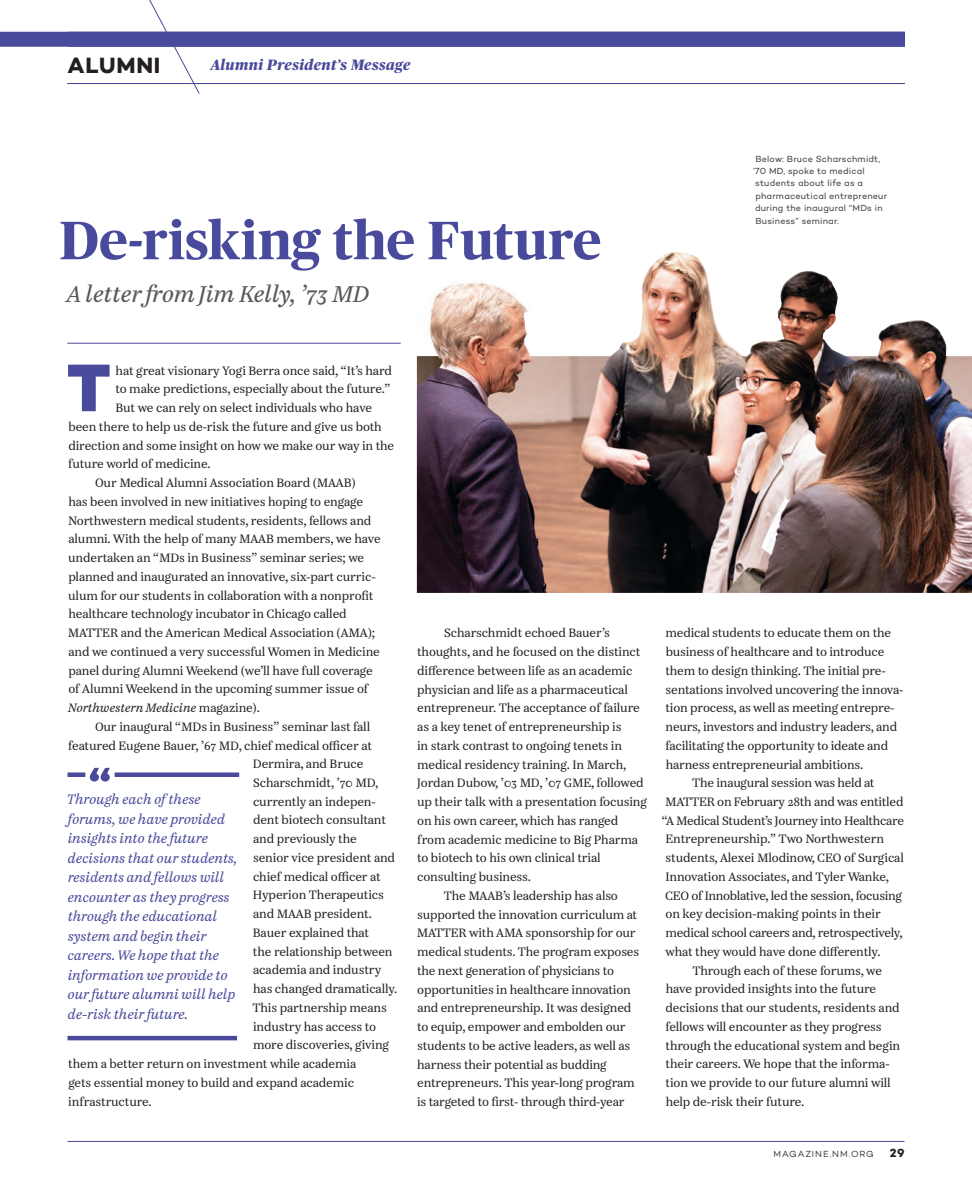
<style>
.page{position:relative;width:972px;height:1188px;background:#fff}
.page>*{position:absolute;margin:0;border:0;box-sizing:border-box;transform-origin:0 0}
.t1{font:800 68.55px "Campton";color:#494a9b}
.t2{font:700 54px "Publico Headline";letter-spacing:.01em;color:#494a9b}
.t3{font:italic 22.5px "Casus Pro";letter-spacing:-.01em;color:#57585a}
.t4{font:700 22.5px "Campton";letter-spacing:.035em;color:#231f20}
.t5{font:italic 800 15px "Publico Headline";letter-spacing:.03em;color:#494a9b}
.t6{font:italic 13.5px/19.5px "Casus Pro";letter-spacing:-.01em;color:#494a9b}
.t7{font:12px "Casus Pro";letter-spacing:-.01em;color:#231f20}
.t8{font:italic 12px "Casus Pro";letter-spacing:-.01em;color:#231f20}
.t9{font:700 12px "Campton";color:#231f20}
.t10{font:9px/12.3px "Campton";letter-spacing:.02em;color:#494a4b}
.t11{font:300 9px "Campton";letter-spacing:.095em;color:#231f20}
.s1{font-style:normal}
</style>
<div class="page">
<hr style="left:68px;top:1141px;width:836px;height:1px;background:#494a9b">
<div style="left:0;top:32px;width:904px;height:15px;background:#494a9b"></div>
<div style="left:68px;top:32px;width:837px;height:15px;background:#494a9b"></div>
<hr style="left:68px;top:83px;width:837px;height:1px;background:#494a9b">
<svg style="left:142px;top:0;width:58px;height:94px"></svg>
<hr style="left:68px;top:83px;width:836px;height:1px;background:#494a9b">
<img style="left:417px;top:254px;width:555px;height:339px">
<hr style="left:67px;top:343px;width:334px;height:1px;background:#494a9b">
<svg style="left:90px;top:768px;width:20px;height:14px"></svg>
<div style="left:68px;top:772px;width:17px;height:5px;background:#494a9b"></div>
<div style="left:115px;top:772px;width:124px;height:5px;background:#494a9b"></div>
<hr style="left:68px;top:1036px;width:169px;height:4px;background:#494a9b">
<h3 class="t4" style="left:68px;top:51px;width:94px">ALUMNI</h3>
<p class="t5" style="left:210px;top:54px;width:202px">Alumni President’s Message</p>
<h2 class="t2" style="left:60px;top:202px;width:543px">De-risking the Future</h2>
<h3 class="t3" style="left:67px;top:279px;width:304px">A letter from Jim Kelly, ’73 MD</h3>
<p class="t10" style="left:753px;top:152px;width:136px">Below: Bruce Scharschmidt, ’70 MD, spoke to medical students about life as a pharmaceutical entrepreneur during the inaugural “MDs in<br>Business” seminar.</p>
<h1 class="t1" style="left:67px;top:344px;width:46px">T</h1>
<p class="t7" style="left:116px;top:362px;width:278px">hat great visionary Yogi Berra once said, “It’s hard</p>
<p class="t7" style="left:116px;top:381px;width:276px">to make predictions, especially about the future.”</p>
<p class="t7" style="left:115px;top:400px;width:258px">But we can rely on select individuals who have</p>
<p class="t7" style="left:68px;top:419px;width:315px">been there to help us de-risk the future and give us both</p>
<p class="t7" style="left:68px;top:437px;width:327px">direction and some insight on how we make our way in the</p>
<p class="t7" style="left:68px;top:456px;width:144px">future world of medicine.</p>
<p class="t7" style="left:95px;top:475px;width:262px">Our Medical Alumni Association Board (MAAB)</p>
<p class="t7" style="left:68px;top:494px;width:296px">has been involved in new initiatives hoping to engage</p>
<p class="t7" style="left:68px;top:512px;width:305px">Northwestern medical students, residents, fellows and</p>
<p class="t7" style="left:68px;top:531px;width:314px">alumni. With the help of many MAAB members, we have</p>
<p class="t7" style="left:68px;top:550px;width:298px">undertaken an “MDs in Business” seminar series; we</p>
<p class="t7" style="left:68px;top:569px;width:309px">planned and inaugurated an innovative, six-part curric-</p>
<p class="t7" style="left:68px;top:587px;width:307px">ulum for our students in collaboration with a nonprofit</p>
<p class="t7" style="left:68px;top:606px;width:280px">healthcare technology incubator in Chicago called</p>
<p class="t7" style="left:68px;top:625px;width:309px">MATTER and the American Medical Association (AMA);</p>
<p class="t7" style="left:68px;top:644px;width:313px">and we continued a very successful Women in Medicine</p>
<p class="t7" style="left:68px;top:662px;width:306px">panel during Alumni Weekend (we’ll have full coverage</p>
<p class="t7" style="left:68px;top:681px;width:302px">of Alumni Weekend in the upcoming summer issue of</p>
<p class="t8" style="left:68px;top:700px;width:193px">Northwestern Medicine <span class="s1">magazine).</span></p>
<p class="t7" style="left:95px;top:719px;width:277px">Our inaugural “MDs in Business” seminar last fall</p>
<p class="t7" style="left:68px;top:737px;width:305px">featured Eugene Bauer, ’67 MD, chief medical officer at</p>
<p class="t7" style="left:253px;top:756px;width:112px">Dermira, and Bruce</p>
<p class="t7" style="left:253px;top:775px;width:127px">Scharschmidt, ’70 MD,</p>
<p class="t7" style="left:253px;top:794px;width:124px">currently an indepen-</p>
<p class="t7" style="left:253px;top:812px;width:135px">dent biotech consultant</p>
<p class="t7" style="left:253px;top:831px;width:105px">and previously the</p>
<p class="t7" style="left:253px;top:850px;width:144px">senior vice president and</p>
<p class="t7" style="left:253px;top:868px;width:129px">chief medical officer at</p>
<p class="t7" style="left:253px;top:887px;width:133px">Hyperion Therapeutics</p>
<p class="t7" style="left:253px;top:906px;width:120px">and MAAB president.</p>
<p class="t7" style="left:253px;top:925px;width:118px">Bauer explained that</p>
<p class="t7" style="left:253px;top:943px;width:141px">the relationship between</p>
<p class="t7" style="left:253px;top:962px;width:130px">academia and industry</p>
<p class="t7" style="left:253px;top:981px;width:146px">has changed dramatically.</p>
<p class="t7" style="left:252px;top:1000px;width:136px">This partnership means</p>
<p class="t7" style="left:253px;top:1018px;width:125px">industry has access to</p>
<p class="t7" style="left:253px;top:1037px;width:138px">more discoveries, giving</p>
<p class="t7" style="left:68px;top:1056px;width:290px">them a better return on investment while academia</p>
<p class="t7" style="left:68px;top:1075px;width:287px">gets essential money to build and expand academic</p>
<p class="t7" style="left:68px;top:1093px;width:85px">infrastructure.</p>
<p class="t6" style="left:67px;top:790px;width:172px">Through each of these forums, we have provided insights into the future decisions that our students, residents and fellows will encounter as they progress through the educational system and begin their careers. We hope that the information we provide to our future alumni will help de-risk their future.</p>
<p class="t7" style="left:444px;top:625px;width:167px">Scharschmidt echoed Bauer’s</p>
<p class="t7" style="left:417px;top:644px;width:225px">thoughts, and he focused on the distinct</p>
<p class="t7" style="left:417px;top:663px;width:217px">difference between life as an academic</p>
<p class="t7" style="left:417px;top:681px;width:212px">physician and life as a pharmaceutical</p>
<p class="t7" style="left:417px;top:700px;width:224px">entrepreneur. The acceptance of failure</p>
<p class="t7" style="left:417px;top:719px;width:206px">as a key tenet of entrepreneurship is</p>
<p class="t7" style="left:417px;top:738px;width:206px">in stark contrast to ongoing tenets in</p>
<p class="t7" style="left:417px;top:756px;width:211px">medical residency training. In March,</p>
<p class="t7" style="left:417px;top:775px;width:229px">Jordan Dubow, ’03 MD, ’07 GME, followed</p>
<p class="t7" style="left:417px;top:794px;width:231px">up their talk with a presentation focusing</p>
<p class="t7" style="left:417px;top:813px;width:203px">on his own career, which has ranged</p>
<p class="t7" style="left:417px;top:831px;width:223px">from academic medicine to Big Pharma</p>
<p class="t7" style="left:417px;top:850px;width:185px">to biotech to his own clinical trial</p>
<p class="t7" style="left:417px;top:869px;width:115px">consulting business.</p>
<p class="t7" style="left:444px;top:888px;width:176px">The MAAB’s leadership has also</p>
<p class="t7" style="left:417px;top:906px;width:222px">supported the innovation curriculum at</p>
<p class="t7" style="left:417px;top:925px;width:220px">MATTER with AMA sponsorship for our</p>
<p class="t7" style="left:417px;top:944px;width:224px">medical students. The program exposes</p>
<p class="t7" style="left:417px;top:963px;width:198px">the next generation of physicians to</p>
<p class="t7" style="left:417px;top:981px;width:215px">opportunities in healthcare innovation</p>
<p class="t7" style="left:417px;top:1000px;width:216px">and entrepreneurship. It was designed</p>
<p class="t7" style="left:417px;top:1019px;width:210px">to equip, empower and embolden our</p>
<p class="t7" style="left:417px;top:1038px;width:215px">students to be active leaders, as well as</p>
<p class="t7" style="left:417px;top:1056px;width:191px">harness their potential as budding</p>
<p class="t7" style="left:417px;top:1075px;width:219px">entrepreneurs. This year-long program</p>
<p class="t7" style="left:417px;top:1094px;width:209px">is targeted to first- through third-year</p>
<p class="t7" style="left:666px;top:625px;width:227px">medical students to educate them on the</p>
<p class="t7" style="left:666px;top:644px;width:220px">business of healthcare and to introduce</p>
<p class="t7" style="left:666px;top:663px;width:222px">them to design thinking. The initial pre-</p>
<p class="t7" style="left:666px;top:681px;width:239px">sentations involved uncovering the innova-</p>
<p class="t7" style="left:666px;top:700px;width:230px">tion process, as well as meeting entrepre-</p>
<p class="t7" style="left:666px;top:719px;width:233px">neurs, investors and industry leaders, and</p>
<p class="t7" style="left:666px;top:738px;width:224px">facilitating the opportunity to ideate and</p>
<p class="t7" style="left:666px;top:756px;width:199px">harness entrepreneurial ambitions.</p>
<p class="t7" style="left:692px;top:775px;width:184px">The inaugural session was held at</p>
<p class="t7" style="left:665px;top:794px;width:240px">MATTER on February 28th and was entitled</p>
<p class="t7" style="left:662px;top:812px;width:244px">“A Medical Student’s Journey into Healthcare</p>
<p class="t7" style="left:665px;top:831px;width:220px">Entrepreneurship.” Two Northwestern</p>
<p class="t7" style="left:666px;top:850px;width:240px">students, Alexei Mlodinow, CEO of Surgical</p>
<p class="t7" style="left:665px;top:869px;width:225px">Innovation Associates, and Tyler Wanke,</p>
<p class="t7" style="left:665px;top:887px;width:238px">CEO of Innoblative, led the session, focusing</p>
<p class="t7" style="left:666px;top:906px;width:217px">on key decision-making points in their</p>
<p class="t7" style="left:666px;top:925px;width:238px">medical school careers and, retrospectively,</p>
<p class="t7" style="left:665px;top:944px;width:217px">what they would have done differently.</p>
<p class="t7" style="left:692px;top:962px;width:191px">Through each of these forums, we</p>
<p class="t7" style="left:666px;top:981px;width:212px">have provided insights into the future</p>
<p class="t7" style="left:666px;top:1000px;width:236px">decisions that our students, residents and</p>
<p class="t7" style="left:666px;top:1019px;width:218px">fellows will encounter as they progress</p>
<p class="t7" style="left:666px;top:1037px;width:236px">through the educational system and begin</p>
<p class="t7" style="left:666px;top:1056px;width:226px">their careers. We hope that the informa-</p>
<p class="t7" style="left:666px;top:1075px;width:227px">tion we provide to our future alumni will</p>
<p class="t7" style="left:666px;top:1094px;width:140px">help de-risk their future.</p>
<p class="t11" style="left:774px;top:1148px;width:102px">MAGAZINE.NM.ORG</p>
<p class="t9" style="left:890px;top:1145px;width:16px">29</p>
</div>
